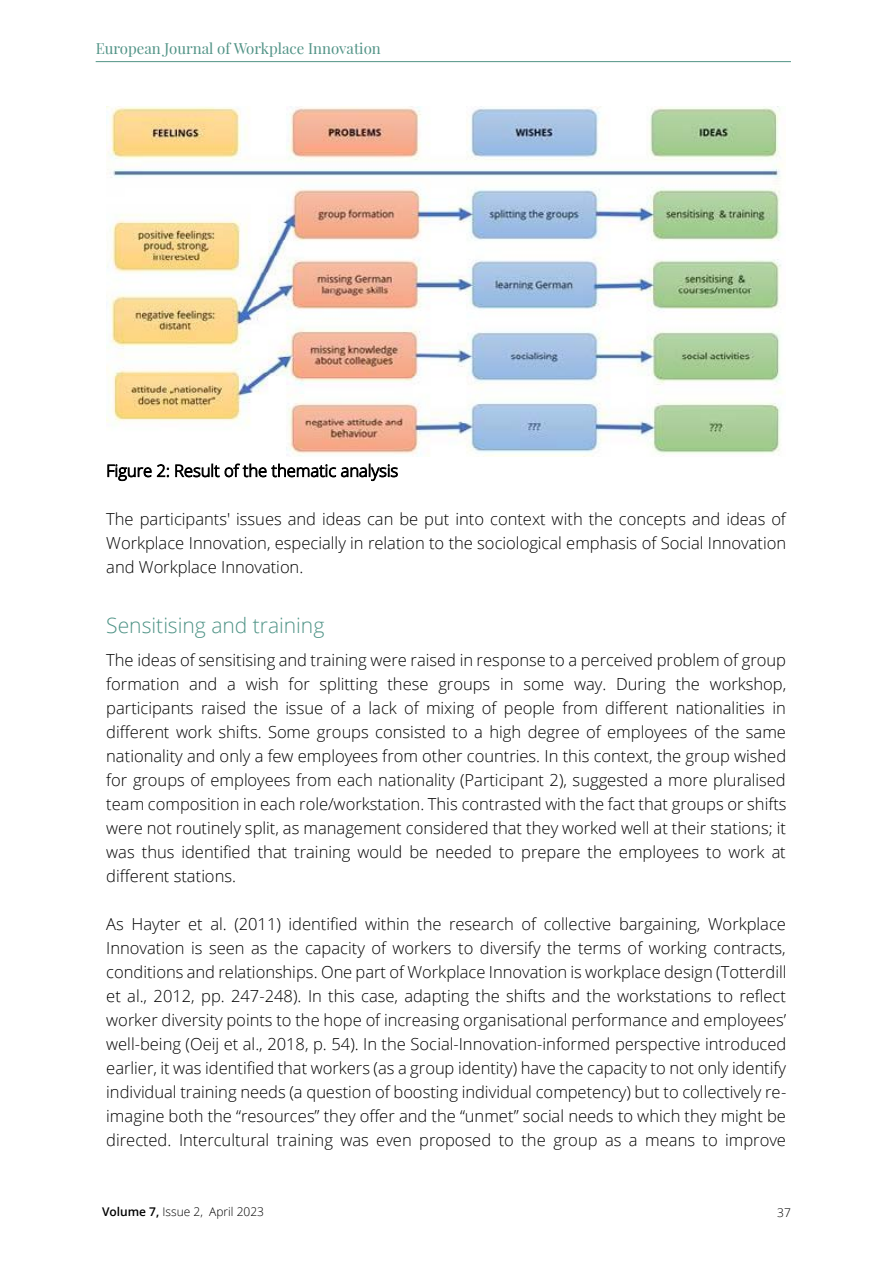
<style>
.page{position:relative;width:893px;height:1263px;background:#fff}
.page>*{position:absolute;margin:0;border:0;box-sizing:border-box;transform-origin:0 0}
.t1{font:300 21px "Open Sans";color:#509487}
.t2{font:300 16.5px/24px "Open Sans";color:#000;text-align:justify}
.t3{font:15px "Playfair Display";color:#519386}
.t4{font:300 12px "Open Sans";color:#000}
.s1{font-weight:600}
</style>
<div class="page">
<hr style="left:96px;top:61px;width:695px;height:1px;background:#519386">
<img style="left:107px;top:106px;width:676px;height:351px">
<p class="t3" style="left:96px;top:39px;width:287px">European Journal of Workplace Innovation</p>
<p class="t2" style="left:106px;top:458px;width:293px">Figure 2: Result of the thematic analysis</p>
<p class="t2" style="left:106px;top:506px;width:681px">The participants' issues and ideas can be put into context with the concepts and ideas of Workplace Innovation, especially in relation to the sociological emphasis of Social Innovation and Workplace Innovation.</p>
<p class="t1" style="left:106px;top:611px;width:220px">Sensitising and training</p>
<p class="t2" style="left:106px;top:647px;width:682px">The ideas of sensitising and training were raised in response to a perceived problem of group formation and a wish for splitting these groups in some way. During the workshop, participants raised the issue of a lack of mixing of people from different nationalities in different work shifts. Some groups consisted to a high degree of employees of the same nationality and only a few employees from other countries. In this context, the group wished for groups of employees from each nationality (Participant 2), suggested a more pluralised team composition in each role/workstation. This contrasted with the fact that groups or shifts were not routinely split, as management considered that they worked well at their stations; it was thus identified that training would be needed to prepare the employees to work at different stations.</p>
<p class="t2" style="left:106px;top:911px;width:682px">As Hayter et al. (2011) identified within the research of collective bargaining, Workplace Innovation is seen as the capacity of workers to diversify the terms of working contracts, conditions and relationships. One part of Workplace Innovation is workplace design (Totterdill et al., 2012, pp. 247-248). In this case, adapting the shifts and the workstations to reflect worker diversity points to the hope of increasing organisational performance and employees’ well-being (Oeij et al., 2018, p. 54). In the Social-Innovation-informed perspective introduced earlier, it was identified that workers (as a group identity) have the capacity to not only identify individual training needs (a question of boosting individual competency) but to collectively re&shy;imagine both the “resources” they offer and the “unmet” social needs to which they might be directed. Intercultural training was even proposed to the group as a means to improve</p>
<p class="t4" style="left:102px;top:1203px;width:164px"><span class="s1">Volume 7,</span> Issue 2, April 2023</p>
<p class="t4" style="left:777px;top:1204px;width:15px">37</p>
</div>
